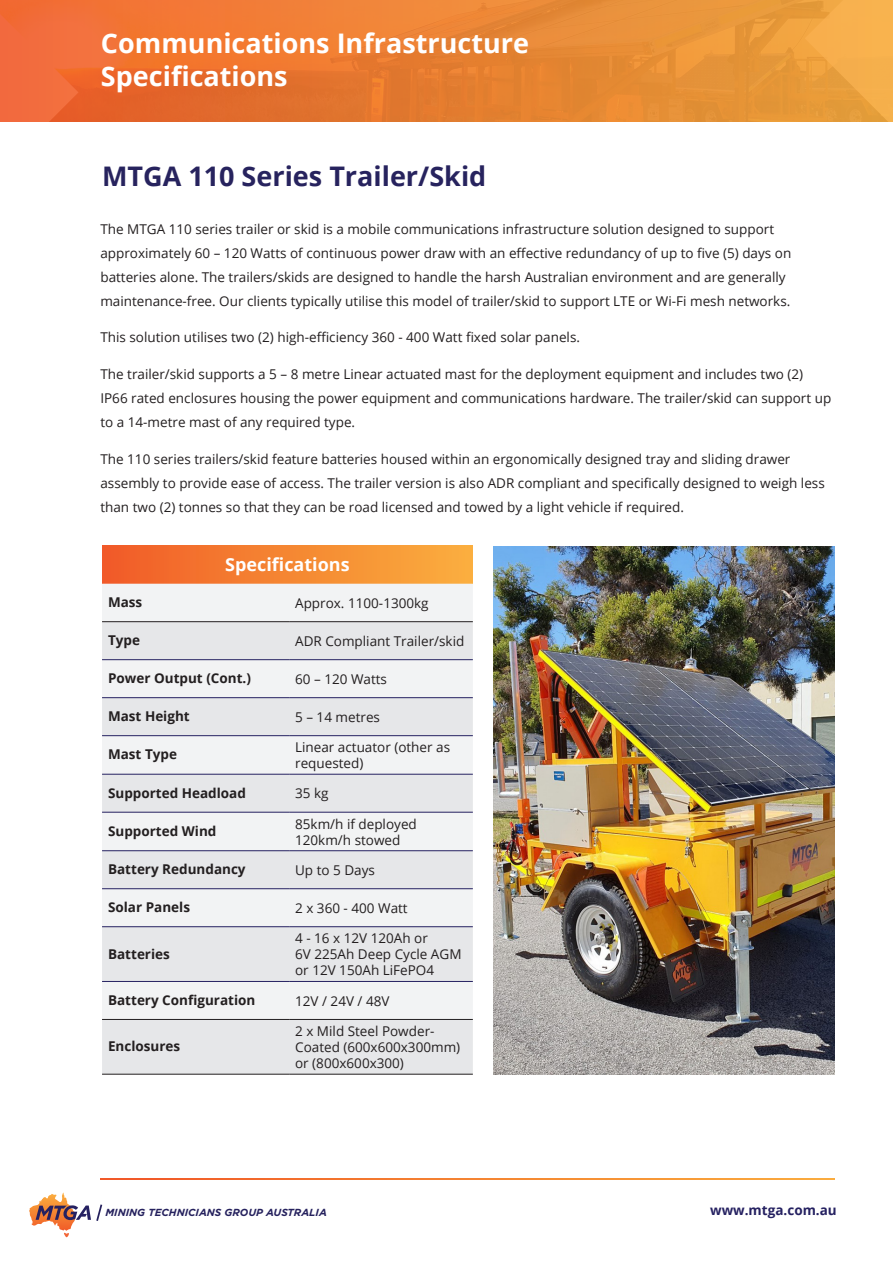
<style>
.page{position:relative;width:893px;height:1263px;background:#fff}
.page>*{position:absolute;margin:0;border:0;box-sizing:border-box;transform-origin:0 0}
.t1{font:700 27px "Open Sans";color:#fff}
.t2{font:700 27px "Open Sans";color:#27235e}
.t3{font:700 18px "Open Sans";color:#fff}
.t4{font:13.5px/24px "Open Sans";color:#231f20}
.t5{font:700 13.5px "Open Sans";color:#231f20}
.t6{font:700 13.5px "Open Sans";color:#252161}
.t7{font:italic 700 10.2px "Gotham";color:#26225e}
</style>
<div class="page">
<svg style="left:29px;top:1192px;width:73px;height:45px"></svg>
<svg style="left:0;top:121px;width:78px;height:1px"></svg>
<svg style="left:805px;top:121px;width:88px;height:1px"></svg>
<svg style="left:0;top:0;width:893px;height:121px;background:#ea8336"></svg>
<svg style="left:101px;top:1178px;width:733px;height:1px"></svg>
<div style="left:102px;top:546px;width:371px;height:38px;background:linear-gradient(to right,#f05b28,#fab03e)"></div>
<div style="left:102px;top:584px;width:371px;height:37px;background:#f2f3f4"></div>
<svg style="left:102px;top:622px;width:371px;height:452px;fill:#e6e7e9"></svg>
<hr style="left:102px;top:621px;width:187px;height:1px;background:#231f20">
<hr style="left:289px;top:621px;width:184px;height:1px;background:#231f20">
<hr style="left:102px;top:1019px;width:187px;height:1px;background:#231f20">
<hr style="left:289px;top:1019px;width:184px;height:1px;background:#231f20">
<hr style="left:102px;top:659px;width:187px;height:1px;background:#252161">
<hr style="left:289px;top:659px;width:184px;height:1px;background:#252161">
<hr style="left:102px;top:697px;width:187px;height:1px;background:#252161">
<hr style="left:289px;top:697px;width:184px;height:1px;background:#252161">
<hr style="left:102px;top:735px;width:187px;height:1px;background:#252161">
<hr style="left:289px;top:735px;width:184px;height:1px;background:#252161">
<hr style="left:102px;top:774px;width:187px;height:1px;background:#252161">
<hr style="left:289px;top:774px;width:184px;height:1px;background:#252161">
<hr style="left:102px;top:812px;width:187px;height:1px;background:#252161">
<hr style="left:289px;top:812px;width:184px;height:1px;background:#252161">
<hr style="left:102px;top:850px;width:187px;height:1px;background:#252161">
<hr style="left:289px;top:850px;width:184px;height:1px;background:#252161">
<hr style="left:102px;top:888px;width:187px;height:1px;background:#252161">
<hr style="left:289px;top:888px;width:184px;height:1px;background:#252161">
<hr style="left:102px;top:926px;width:187px;height:1px;background:#252161">
<hr style="left:289px;top:926px;width:184px;height:1px;background:#252161">
<hr style="left:102px;top:981px;width:187px;height:1px;background:#252161">
<hr style="left:289px;top:981px;width:184px;height:1px;background:#252161">
<hr style="left:102px;top:1074px;width:187px;height:1px;background:#231f20">
<hr style="left:289px;top:1074px;width:184px;height:1px;background:#231f20">
<img style="left:493px;top:547px;width:342px;height:527px">
<p class="t1" style="left:101px;top:25px;width:430px">Communications Infrastructure</p>
<p class="t1" style="left:101px;top:57px;width:188px">Specifications</p>
<p class="t2" style="left:102px;top:157px;width:386px">MTGA 110 Series Trailer/Skid</p>
<p class="t4" style="left:100px;top:216px;width:692px">The MTGA 110 series trailer or skid is a mobile communications infrastructure solution designed to support approximately 60 – 120 Watts of continuous power draw with an effective redundancy of up to five (5) days on batteries alone. The trailers/skids are designed to handle the harsh Australian environment and are generally maintenance-free. Our clients typically utilise this model of trailer/skid to support LTE or Wi-Fi mesh networks.</p>
<p class="t4" style="left:100px;top:325px;width:481px">This solution utilises two (2) high-efficiency 360 - 400 Watt fixed solar panels.</p>
<p class="t4" style="left:100px;top:362px;width:732px">The trailer/skid supports a 5 – 8 metre Linear actuated mast for the deployment equipment and includes two (2)<br>IP66 rated enclosures housing the power equipment and communications hardware. The trailer/skid can support up to a 14-metre mast of any required type.</p>
<p class="t4" style="left:100px;top:447px;width:726px">The 110 series trailers/skid feature batteries housed within an ergonomically designed tray and sliding drawer assembly to provide ease of access. The trailer version is also ADR compliant and specifically designed to weigh less than two (2) tonnes so that they can be road licensed and towed by a light vehicle if required.</p>
<p class="t3" style="left:225px;top:551px;width:126px">Specifications</p>
<p class="t5" style="left:108px;top:593px;width:36px">Mass</p>
<p class="t4" style="left:295px;top:591px;width:135px">Approx. 1100-1300kg</p>
<p class="t5" style="left:108px;top:631px;width:34px">Type</p>
<p class="t4" style="left:295px;top:629px;width:171px">ADR Compliant Trailer/skid</p>
<p class="t5" style="left:108px;top:669px;width:144px">Power Output (Cont.)</p>
<p class="t4" style="left:295px;top:667px;width:93px">60 – 120 Watts</p>
<p class="t5" style="left:108px;top:707px;width:83px">Mast Height</p>
<p class="t4" style="left:295px;top:705px;width:86px">5 – 14 metres</p>
<p class="t5" style="left:108px;top:745px;width:70px">Mast Type</p>
<p class="t4" style="left:295px;top:739px;width:156px;line-height:16.2px">Linear actuator (other as requested)</p>
<p class="t5" style="left:108px;top:783px;width:139px">Supported Headload</p>
<p class="t4" style="left:295px;top:781px;width:35px">35 kg</p>
<p class="t5" style="left:108px;top:821px;width:110px">Supported Wind</p>
<p class="t4" style="left:295px;top:815px;width:123px;line-height:16.2px">85km/h if deployed<br>120km/h stowed</p>
<p class="t5" style="left:108px;top:860px;width:139px">Battery Redundancy</p>
<p class="t4" style="left:295px;top:858px;width:81px">Up to 5 Days</p>
<p class="t5" style="left:108px;top:898px;width:84px">Solar Panels</p>
<p class="t4" style="left:295px;top:896px;width:114px">2 x 360 - 400 Watt</p>
<p class="t5" style="left:108px;top:944px;width:63px">Batteries</p>
<p class="t4" style="left:295px;top:930px;width:168px;line-height:16.2px">4 - 16 x 12V 120Ah or<br>6V 225Ah Deep Cycle AGM or 12V 150Ah LiFePO4</p>
<p class="t5" style="left:108px;top:990px;width:149px">Battery Configuration</p>
<p class="t4" style="left:295px;top:988px;width:96px">12V / 24V / 48V</p>
<p class="t5" style="left:108px;top:1037px;width:74px">Enclosures</p>
<p class="t4" style="left:295px;top:1018px;width:141px">2 x Mild Steel Powder-</p>
<p class="t4" style="left:295px;top:1039px;width:167px;line-height:16.2px">Coated (600x600x300mm) or (800x600x300)</p>
<p class="t7" style="left:105px;top:1206px;width:223px">MINING TECHNICIANS GROUP AUSTRALIA</p>
<p class="t6" style="left:710px;top:1201px;width:128px">www.mtga.com.au</p>
</div>
